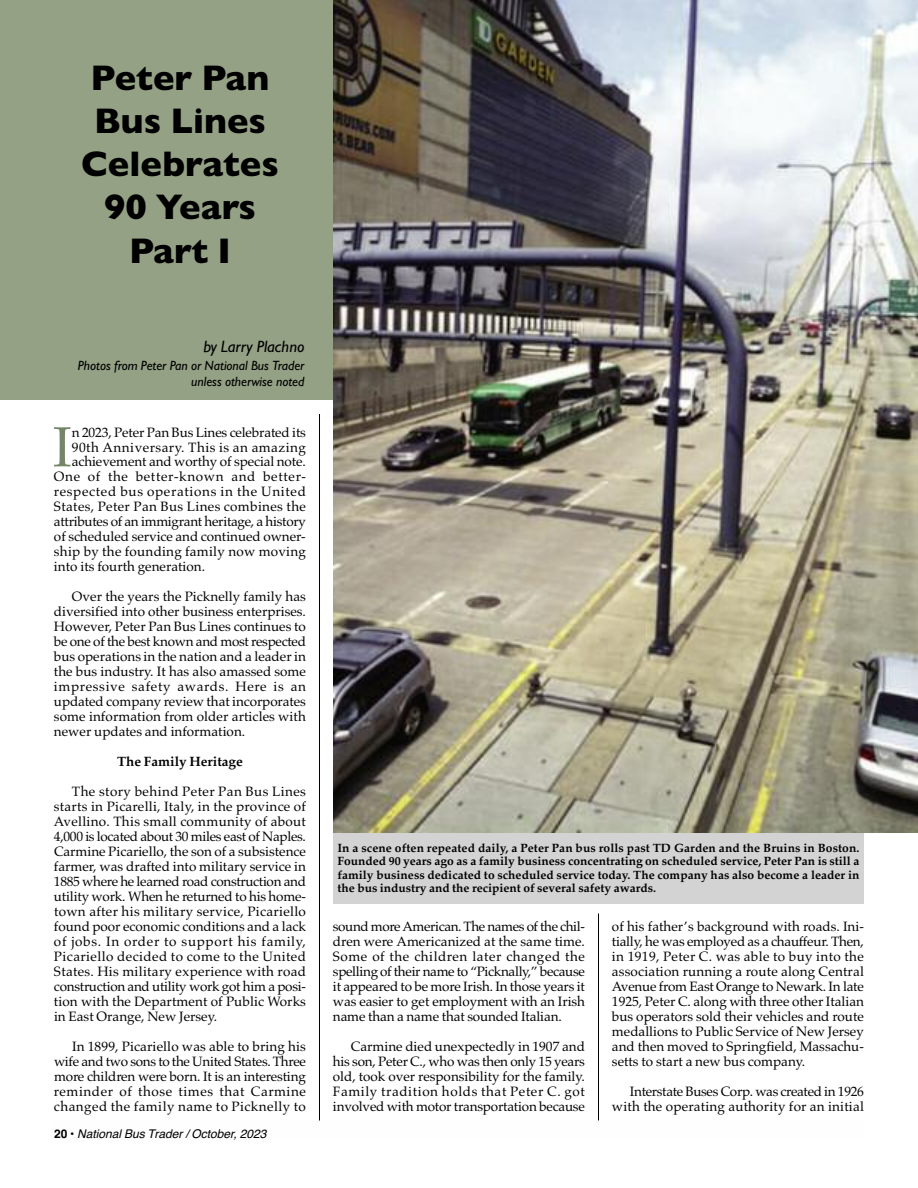
<style>
.page{position:relative;width:918px;height:1188px;background:#fff}
.page>*{position:absolute;margin:0;border:0;box-sizing:border-box;transform-origin:0 0}
.t1{font:56.7px "Palatino";color:#748668}
.t2{font:700 36px/43.2px "Gill Sans";color:#000;text-align:center}
.t3{font:italic 16.5px "Gill Sans";color:#000}
.t4{font:13.5px/15px "Palatino";color:#000;text-align:justify}
.t5{font:13.5px "Palatino";letter-spacing:.05em;color:#000}
.t6{font:italic 13.5px/16.2px "Gill Sans";color:#000;text-align:right}
.t7{font:13.5px "Palatino";letter-spacing:-.02em;color:#000}
.t8{font:13.5px "Palatino";letter-spacing:.025em;color:#000}
.t9{font:13.5px "Palatino";letter-spacing:.035em;color:#000}
.t10{font:700 13.5px "Palatino";color:#000}
.t11{font:700 12px/13.5px "Palatino";color:#000;text-align:justify}
.t12{font:italic 12px "Helvetica";color:#000}
.s1{font-weight:700;font-style:normal}
</style>
<div class="page">
<hr style="left:598px;top:914px;width:1px;height:206px;background:#000">
<hr style="left:319px;top:414px;width:1px;height:706px;background:#000">
<div style="left:333px;top:832px;width:531px;height:72px;background:#d3d3d3"></div>
<img style="left:333px;top:0;width:585px;height:832px">
<div style="left:0;top:0;width:333px;height:400px;background:#94a185"></div>
<h2 class="t2" style="left:81px;top:56px;width:199px">Peter Pan<br>Bus Lines<br>Celebrates<br>90 Years<br>Part I</h2>
<p class="t3" style="left:203px;top:337px;width:103px">by Larry Plachno</p>
<p class="t6" style="left:78px;top:357px;width:228px">Photos from Peter Pan or National Bus Trader unless otherwise noted</p>
<h1 class="t1" style="left:53px;top:414px;width:21px">I</h1>
<p class="t4" style="left:72px;top:424px;width:236px">n 2023, Peter Pan Bus Lines celebrated its</p>
<p class="t9" style="left:72px;top:439px;width:236px">90th Anniversary. This is an amazing</p>
<p class="t4" style="left:72px;top:454px;width:236px">achievement and worthy of special note.</p>
<p class="t5" style="left:54px;top:469px;width:254px">One of the better-known and better-</p>
<p class="t5" style="left:54px;top:484px;width:254px">respected bus operations in the United</p>
<p class="t8" style="left:54px;top:499px;width:254px">States, Peter Pan Bus Lines combines the</p>
<p class="t7" style="left:54px;top:514px;width:254px">attributes of an immigrant heritage, a history</p>
<p class="t4" style="left:54px;top:529px;width:253px">of scheduled service and continued owner-</p>
<p class="t4" style="left:54px;top:544px;width:254px">ship by the founding family now moving</p>
<p class="t4" style="left:54px;top:559px;width:153px">into its fourth generation.</p>
<p class="t4" style="left:54px;top:589px;width:254px;text-indent:18px">Over the years the Picknelly family has diversified into other business enterprises.<br>However, Peter Pan Bus Lines continues to be one of the best known and most respected bus operations in the nation and a leader in the bus industry. It has also amassed some impressive safety awards. Here is an updated company review that incorporates some information from older articles with newer updates and information.</p>
<p class="t10" style="left:117px;top:754px;width:127px">The Family Heritage</p>
<p class="t4" style="left:54px;top:784px;width:254px;text-indent:18px">The story behind Peter Pan Bus Lines starts in Picarelli, Italy, in the province of Avellino. This small community of about 4,000 is located about 30 miles east of Naples.<br>Carmine Picariello, the son of a subsistence farmer, was drafted into military service in 1885 where he learned road construction and utility work. When he returned to his home&shy;town after his military service, Picariello found poor economic conditions and a lack of jobs. In order to support his family, Picariello decided to come to the United States. His military experience with road construction and utility work got him a posi&shy;tion with the Department of Public Works in East Orange, New Jersey.</p>
<p class="t4" style="left:54px;top:1039px;width:254px;text-indent:18px">In 1899, Picariello was able to bring his wife and two sons to the United States. Three more children were born. It is an interesting reminder of those times that Carmine changed the family name to Picknelly to</p>
<p class="t12" style="left:54px;top:1127px;width:214px"><span class="s1">20 •</span> National Bus Trader / October, 2023</p>
<p class="t11" style="left:337px;top:841px;width:524px">In a scene often repeated daily, a Peter Pan bus rolls past TD Garden and the Bruins in Boston.<br>Founded 90 years ago as a family business concentrating on scheduled service, Peter Pan is still a family business dedicated to scheduled service today. The company has also become a leader in the bus industry and the recipient of several safety awards.</p>
<p class="t4" style="left:333px;top:919px;width:254px">sound more American. The names of the chil&shy;dren were Americanized at the same time.<br>Some of the children later changed the spelling of their name to “Picknally,” because it appeared to be more Irish. In those years it was easier to get employment with an Irish name than a name that sounded Italian.</p>
<p class="t4" style="left:333px;top:1039px;width:254px;text-indent:18px">Carmine died unexpectedly in 1907 and his son, Peter C., who was then only 15 years old, took over responsibility for the family.<br>Family tradition holds that Peter C. got involved with motor transportation because</p>
<p class="t4" style="left:612px;top:919px;width:254px">of his father’s background with roads. Ini&shy;tially, he was employed as a chauffeur. Then, in 1919, Peter C. was able to buy into the association running a route along Central Avenue from East Orange to Newark. In late 1925, Peter C. along with three other Italian bus operators sold their vehicles and route medallions to Public Service of New Jersey and then moved to Springfield, Massachu&shy;setts to start a new bus company.</p>
<p class="t4" style="left:612px;top:1084px;width:253px;text-align:right">Interstate Buses Corp. was created in 1926 with the operating authority for an initial</p>
</div>
